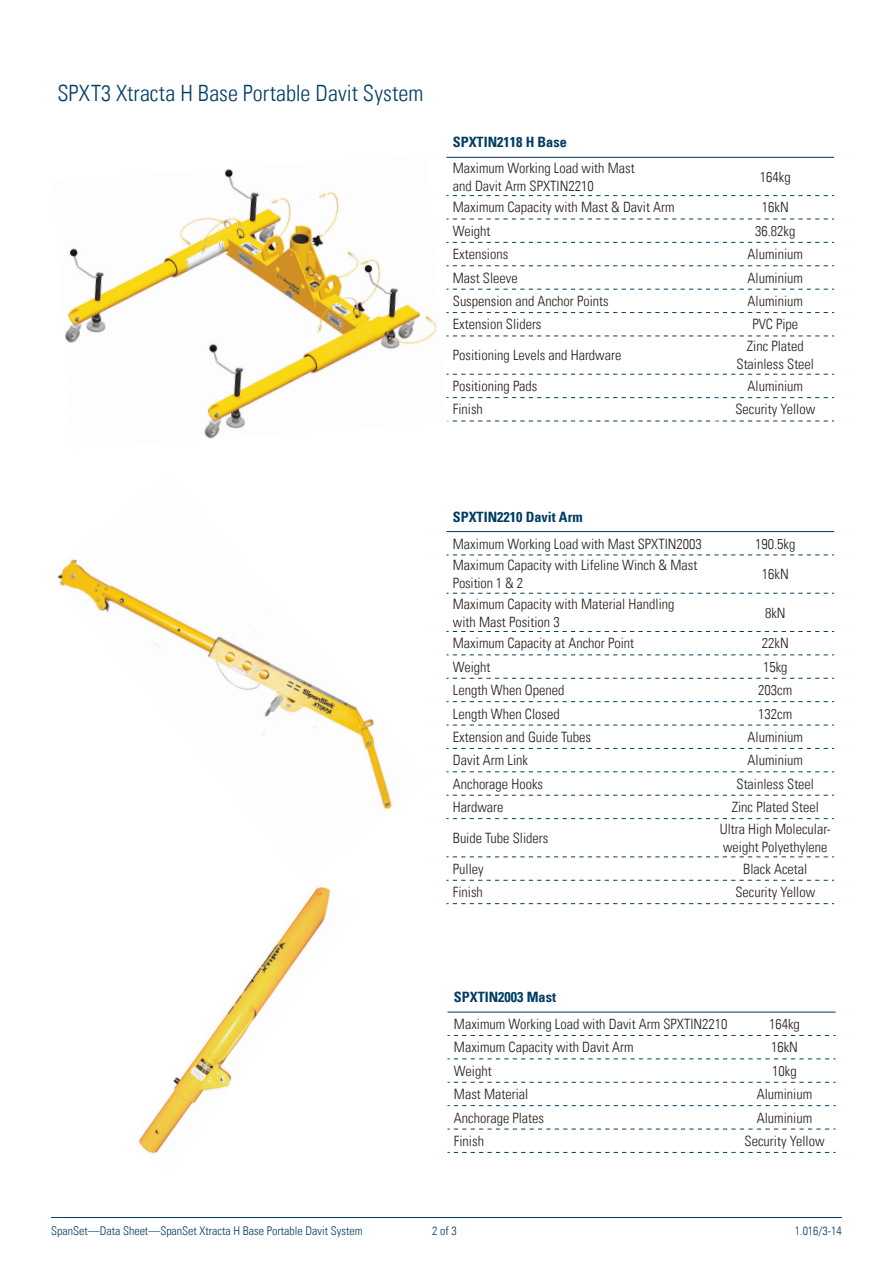
<style>
.page{position:relative;width:893px;height:1263px;background:#fff}
.page>*{position:absolute;margin:0;border:0;box-sizing:border-box;transform-origin:0 0}
.t1{font:300 condensed 22.5px "Univers LT Std";color:#003d63}
.t2{font:300 condensed 14.25px/18px "Univers LT Std";color:#231f20}
.t3{font:700 condensed 14.25px "Univers";color:#003d63}
.t4{font:300 condensed 12px "Univers LT Std";color:#003d63}
</style>
<div class="page">
<hr style="left:51px;top:1217px;width:791px;height:1px;background:#003d63">
<hr style="left:446px;top:531px;width:388px;height:1px;background:#003d63">
<svg style="left:446px;top:555px;width:388px;height:1px"></svg>
<svg style="left:446px;top:593px;width:388px;height:1px"></svg>
<svg style="left:446px;top:631px;width:388px;height:1px"></svg>
<svg style="left:446px;top:655px;width:388px;height:1px"></svg>
<svg style="left:446px;top:678px;width:388px;height:1px"></svg>
<svg style="left:446px;top:701px;width:388px;height:1px"></svg>
<svg style="left:446px;top:725px;width:388px;height:1px"></svg>
<svg style="left:446px;top:748px;width:388px;height:1px"></svg>
<svg style="left:446px;top:771px;width:388px;height:1px"></svg>
<svg style="left:446px;top:795px;width:388px;height:1px"></svg>
<svg style="left:446px;top:818px;width:388px;height:1px"></svg>
<svg style="left:446px;top:857px;width:388px;height:1px"></svg>
<svg style="left:446px;top:880px;width:388px;height:1px"></svg>
<svg style="left:446px;top:903px;width:388px;height:1px"></svg>
<hr style="left:446px;top:157px;width:388px;height:1px;background:#003d63">
<svg style="left:446px;top:195px;width:388px;height:1px"></svg>
<svg style="left:446px;top:219px;width:388px;height:1px"></svg>
<svg style="left:446px;top:242px;width:388px;height:1px"></svg>
<svg style="left:446px;top:265px;width:388px;height:1px"></svg>
<svg style="left:446px;top:289px;width:388px;height:1px"></svg>
<svg style="left:446px;top:312px;width:388px;height:1px"></svg>
<svg style="left:446px;top:336px;width:388px;height:1px"></svg>
<svg style="left:446px;top:374px;width:388px;height:1px"></svg>
<svg style="left:446px;top:397px;width:388px;height:1px"></svg>
<svg style="left:446px;top:421px;width:388px;height:1px"></svg>
<hr style="left:448px;top:1011px;width:388px;height:1px;background:#003d63">
<svg style="left:448px;top:1035px;width:388px;height:1px"></svg>
<svg style="left:448px;top:1058px;width:388px;height:1px"></svg>
<svg style="left:448px;top:1082px;width:388px;height:1px"></svg>
<svg style="left:448px;top:1105px;width:388px;height:1px"></svg>
<svg style="left:448px;top:1129px;width:388px;height:1px"></svg>
<svg style="left:448px;top:1152px;width:388px;height:1px"></svg>
<img style="left:68px;top:217px;width:145px;height:106px">
<img style="left:213px;top:169px;width:161px;height:154px">
<img style="left:374px;top:259px;width:63px;height:90px">
<img style="left:64px;top:323px;width:268px;height:116px">
<img style="left:332px;top:319px;width:61px;height:46px">
<img style="left:57px;top:559px;width:215px;height:105px">
<img style="left:216px;top:664px;width:176px;height:146px">
<img style="left:138px;top:887px;width:193px;height:267px">
<h1 class="t1" style="left:57px;top:85px;width:367px">SPXT3 Xtracta H Base Portable Davit System</h1>
<p class="t3" style="left:453px;top:137px;width:115px">SPXTIN2118 H Base</p>
<p class="t2" style="left:453px;top:161px;width:183px">Maximum Working Load with Mast and Davit Arm SPXTIN2210</p>
<p class="t2" style="left:760px;top:170px;width:32px">164kg</p>
<p class="t2" style="left:453px;top:200px;width:223px">Maximum Capacity with Mast &amp; Davit Arm</p>
<p class="t2" style="left:762px;top:200px;width:28px">16kN</p>
<p class="t2" style="left:453px;top:224px;width:39px">Weight</p>
<p class="t2" style="left:755px;top:224px;width:42px">36.82kg</p>
<p class="t2" style="left:453px;top:247px;width:57px">Extensions</p>
<p class="t2" style="left:748px;top:247px;width:57px">Aluminium</p>
<p class="t2" style="left:453px;top:270px;width:66px">Mast Sleeve</p>
<p class="t2" style="left:748px;top:270px;width:57px">Aluminium</p>
<p class="t2" style="left:453px;top:294px;width:157px">Suspension and Anchor Points</p>
<p class="t2" style="left:748px;top:294px;width:57px">Aluminium</p>
<p class="t2" style="left:453px;top:317px;width:90px">Extension Sliders</p>
<p class="t2" style="left:752px;top:317px;width:47px">PVC Pipe</p>
<p class="t2" style="left:453px;top:348px;width:170px">Positioning Levels and Hardware</p>
<p class="t2" style="left:736px;top:339px;width:79px;text-align:center">Zinc Plated<br>Stainless Steel</p>
<p class="t2" style="left:453px;top:379px;width:86px">Positioning Pads</p>
<p class="t2" style="left:748px;top:379px;width:57px">Aluminium</p>
<p class="t2" style="left:453px;top:402px;width:32px">Finish</p>
<p class="t2" style="left:735px;top:402px;width:81px">Security Yellow</p>
<p class="t3" style="left:453px;top:511px;width:131px">SPXTIN2210 Davit Arm</p>
<p class="t2" style="left:453px;top:536px;width:251px">Maximum Working Load with Mast SPXTIN2003</p>
<p class="t2" style="left:755px;top:536px;width:42px">190.5kg</p>
<p class="t2" style="left:453px;top:558px;width:246px">Maximum Capacity with Lifeline Winch &amp; Mast<br>Position 1 &amp; 2</p>
<p class="t2" style="left:762px;top:567px;width:28px">16kN</p>
<p class="t2" style="left:453px;top:596px;width:223px">Maximum Capacity with Material Handling with Mast Position 3</p>
<p class="t2" style="left:765px;top:605px;width:22px">8kN</p>
<p class="t2" style="left:453px;top:636px;width:183px">Maximum Capacity at Anchor Point</p>
<p class="t2" style="left:762px;top:636px;width:28px">22kN</p>
<p class="t2" style="left:453px;top:659px;width:39px">Weight</p>
<p class="t2" style="left:763px;top:659px;width:26px">15kg</p>
<p class="t2" style="left:453px;top:683px;width:113px">Length When Opened</p>
<p class="t2" style="left:758px;top:683px;width:36px">203cm</p>
<p class="t2" style="left:453px;top:706px;width:108px">Length When Closed</p>
<p class="t2" style="left:758px;top:706px;width:36px">132cm</p>
<p class="t2" style="left:453px;top:730px;width:140px">Extension and Guide Tubes</p>
<p class="t2" style="left:748px;top:730px;width:57px">Aluminium</p>
<p class="t2" style="left:453px;top:753px;width:77px">Davit Arm Link</p>
<p class="t2" style="left:748px;top:753px;width:57px">Aluminium</p>
<p class="t2" style="left:453px;top:776px;width:92px">Anchorage Hooks</p>
<p class="t2" style="left:736px;top:776px;width:79px">Stainless Steel</p>
<p class="t2" style="left:453px;top:800px;width:52px">Hardware</p>
<p class="t2" style="left:732px;top:800px;width:89px">Zinc Plated Steel</p>
<p class="t2" style="left:453px;top:831px;width:97px">Buide Tube Sliders</p>
<p class="t2" style="left:720px;top:822px;width:113px">Ultra High Molecular&shy;weight Polyethylene</p>
<p class="t2" style="left:453px;top:861px;width:32px">Pulley</p>
<p class="t2" style="left:743px;top:861px;width:66px">Black Acetal</p>
<p class="t2" style="left:453px;top:885px;width:32px">Finish</p>
<p class="t2" style="left:735px;top:885px;width:81px">Security Yellow</p>
<p class="t3" style="left:454px;top:991px;width:104px">SPXTIN2003 Mast</p>
<p class="t2" style="left:454px;top:1017px;width:275px">Maximum Working Load with Davit Arm SPXTIN2210</p>
<p class="t2" style="left:769px;top:1017px;width:32px">164kg</p>
<p class="t2" style="left:454px;top:1040px;width:181px">Maximum Capacity with Davit Arm</p>
<p class="t2" style="left:771px;top:1040px;width:28px">16kN</p>
<p class="t2" style="left:454px;top:1063px;width:39px">Weight</p>
<p class="t2" style="left:772px;top:1063px;width:26px">10kg</p>
<p class="t2" style="left:454px;top:1087px;width:76px">Mast Material</p>
<p class="t2" style="left:757px;top:1087px;width:57px">Aluminium</p>
<p class="t2" style="left:454px;top:1110px;width:92px">Anchorage Plates</p>
<p class="t2" style="left:757px;top:1110px;width:57px">Aluminium</p>
<p class="t2" style="left:454px;top:1134px;width:32px">Finish</p>
<p class="t2" style="left:745px;top:1134px;width:81px">Security Yellow</p>
<p class="t4" style="left:51px;top:1226px;width:313px">SpanSet—Data Sheet––SpanSet Xtracta H Base Portable Davit System</p>
<p class="t4" style="left:432px;top:1226px;width:26px">2 of 3</p>
<p class="t4" style="left:795px;top:1226px;width:49px">1.016/3-14</p>
</div>
